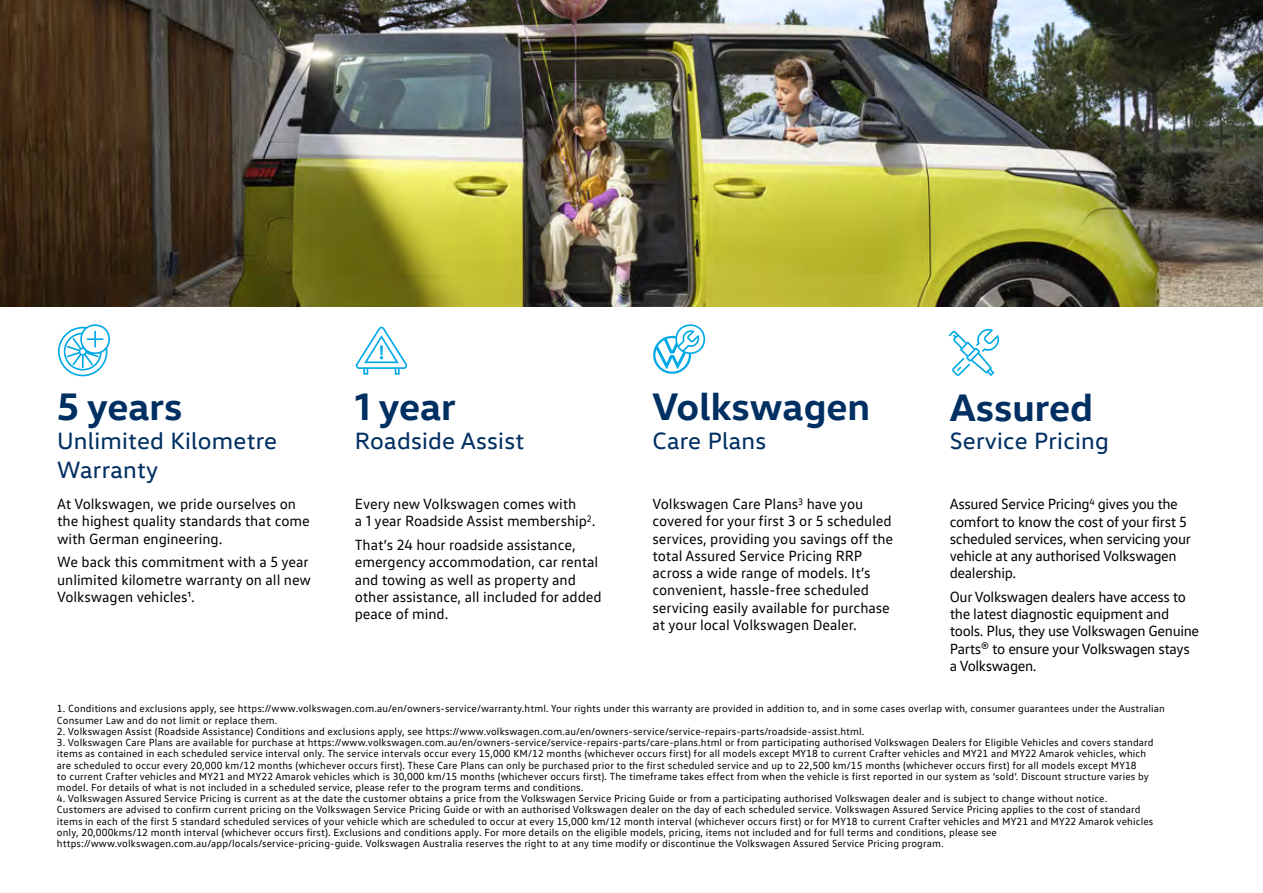
<style>
.page{position:relative;width:1263px;height:893px;background:#fff}
.page>*{position:absolute;margin:0;border:0;box-sizing:border-box;transform-origin:0 0}
.t1{font:700 39px "VW Head";color:#002f62}
.t2{font:24px/28.8px "VW Head";letter-spacing:.01em;color:#002f62}
.t3{font:15px/17.2px "VW Text";letter-spacing:-.005em;color:#000}
.t4{font:15px/17.2px "VW Text";letter-spacing:-.025em;color:#000}
.t5{font:10.5px/11.2px "VW Text";letter-spacing:.01em;color:#000}
</style>
<div class="page">
<img style="left:0;top:0;width:1263px;height:306px">
<svg style="left:356px;top:327px;width:51px;height:48px"></svg>
<svg style="left:58px;top:324px;width:52px;height:52px"></svg>
<svg style="left:653px;top:324px;width:52px;height:50px"></svg>
<svg style="left:948px;top:328px;width:52px;height:48px"></svg>
<h1 class="t1" style="left:57px;top:382px;width:127px">5 years</h1>
<h2 class="t2" style="left:57px;top:426px;width:221px">Unlimited Kilometre<br>Warranty</h2>
<h1 class="t1" style="left:355px;top:382px;width:103px">1 year</h1>
<h2 class="t2" style="left:355px;top:426px;width:171px">Roadside Assist</h2>
<h1 class="t1" style="left:652px;top:382px;width:219px">Volkswagen</h1>
<h2 class="t2" style="left:652px;top:426px;width:115px">Care Plans</h2>
<h1 class="t1" style="left:950px;top:382px;width:145px">Assured</h1>
<h2 class="t2" style="left:950px;top:426px;width:161px">Service Pricing</h2>
<p class="t3" style="left:652px;top:495px;width:242px">Volkswagen Care Plans<sup>3</sup> have you covered for your first 3 or 5 scheduled services, providing you savings off the total Assured Service Pricing RRP across a wide range of models. It’s convenient, hassle-free scheduled servicing easily available for purchase at your local Volkswagen Dealer.</p>
<h3 class="t3" style="left:57px;top:495px;width:254px">At Volkswagen, we pride ourselves on the highest quality standards that come with German engineering.</h3>
<h3 class="t3" style="left:57px;top:553px;width:255px">We back this commitment with a 5 year unlimited kilometre warranty on all new<br>Volkswagen vehicles1.</h3>
<h3 class="t3" style="left:355px;top:495px;width:242px">Every new Volkswagen comes with<br>a 1 year Roadside Assist membership<sup>2</sup>.</h3>
<h3 class="t3" style="left:355px;top:536px;width:248px">That’s 24 hour roadside assistance, emergency accommodation, car rental and towing as well as property and other assistance, all included for added peace of mind.</h3>
<h3 class="t4" style="left:950px;top:495px;width:243px">Assured Service Pricing<sup>4</sup> gives you the comfort to know the cost of your first 5 scheduled services, when servicing your vehicle at any authorised Volkswagen dealership.</h3>
<h3 class="t4" style="left:950px;top:588px;width:251px">Our Volkswagen dealers have access to the latest diagnostic equipment and tools. Plus, they use Volkswagen Genuine Parts® to ensure your Volkswagen stays a Volkswagen.</h3>
<p class="t5" style="left:57px;top:703px;width:1109px">1. Conditions and exclusions apply, see https://www.volkswagen.com.au/en/owners-service/warranty.html. Your rights under this warranty are provided in addition to, and in some cases overlap with, consumer guarantees under the Australian<br>Consumer Law and do not limit or replace them.</p>
<p class="t5" style="left:57px;top:725px;width:809px">2. Volkswagen Assist (Roadside Assistance) Conditions and exclusions apply, see https://www.volkswagen.com.au/en/owners-service/service-repairs-parts/roadside-assist.html.</p>
<p class="t5" style="left:57px;top:736px;width:1098px">3. Volkswagen Care Plans are available for purchase at https://www.volkswagen.com.au/en/owners-service/service-repairs-parts/care-plans.html or from participating authorised Volkswagen Dealers for Eligible Vehicles and covers standard items as contained in each scheduled service interval only. The service intervals occur every 15,000 KM/12 months (whichever occurs first) for all models except MY18 to current Crafter vehicles and MY21 and MY22 Amarok vehicles, which are scheduled to occur every 20,000 km/12 months (whichever occurs first). These Care Plans can only be purchased prior to the first scheduled service and up to 22,500 km/15 months (whichever occurs first) for all models except MY18<br>to current Crafter vehicles and MY21 and MY22 Amarok vehicles which is 30,000 km/15 months (whichever occurs first). The timeframe takes effect from when the vehicle is first reported in our system as ‘sold’. Discount structure varies by model. For details of what is not included in a scheduled service, please refer to the program terms and conditions.</p>
<p class="t5" style="left:57px;top:793px;width:1098px">4. Volkswagen Assured Service Pricing is current as at the date the customer obtains a price from the Volkswagen Service Pricing Guide or from a participating authorised Volkswagen dealer and is subject to change without notice.<br>Customers are advised to confirm current pricing on the Volkswagen Service Pricing Guide or with an authorised Volkswagen dealer on the day of each scheduled service. Volkswagen Assured Service Pricing applies to the cost of standard items in each of the first 5 standard scheduled services of your vehicle which are scheduled to occur at every 15,000 km/12 month interval (whichever occurs first) or for MY18 to current Crafter vehicles and MY21 and MY22 Amarok vehicles only, 20,000kms/12 month interval (whichever occurs first). Exclusions and conditions apply. For more details on the eligible models, pricing, items not included and for full terms and conditions, please see https://www.volkswagen.com.au/app/locals/service-pricing-guide. Volkswagen Australia reserves the right to at any time modify or discontinue the Volkswagen Assured Service Pricing program.</p>
</div>
